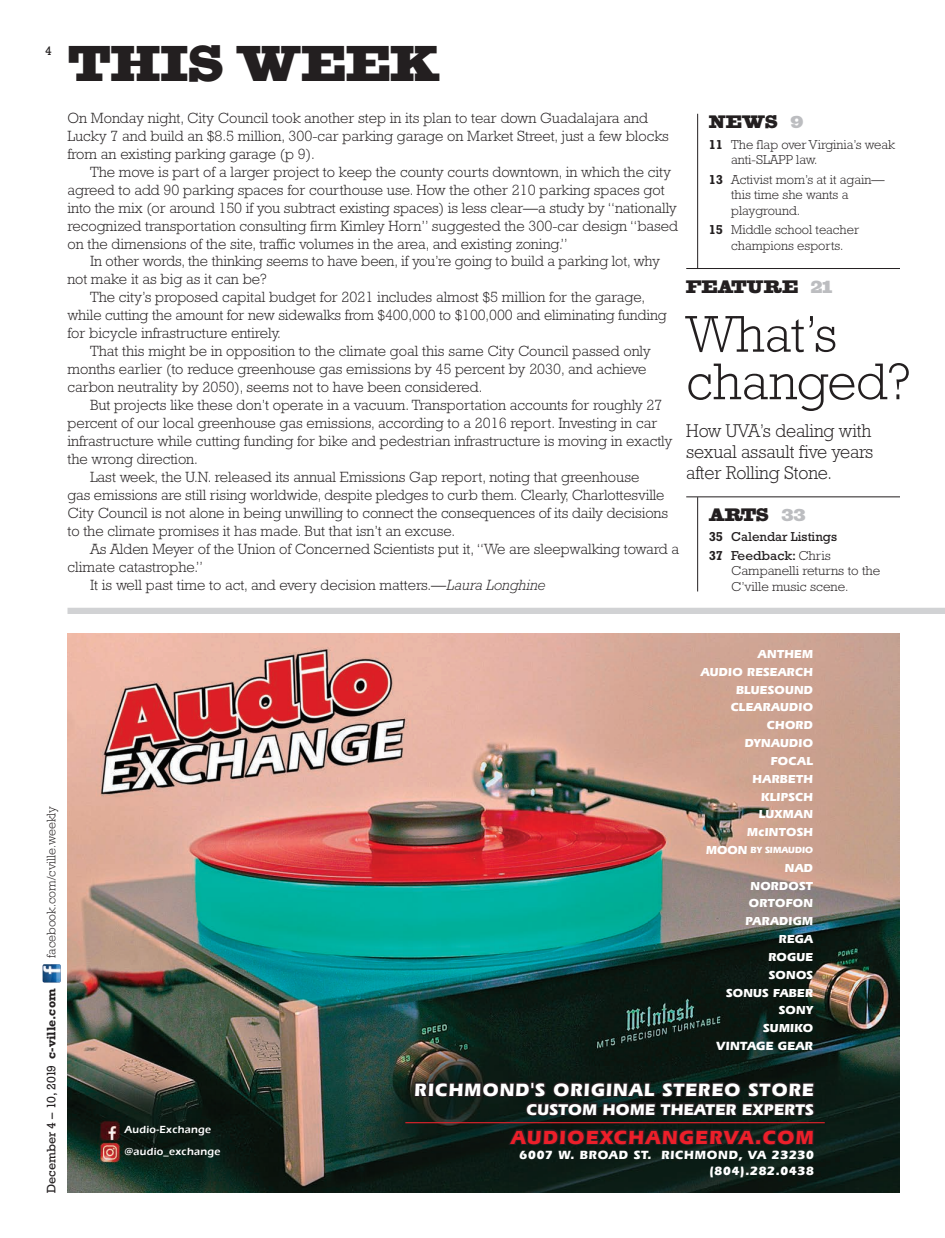
<style>
.page{position:relative;width:945px;height:1238px;background:#fff}
.page>*{position:absolute;margin:0;border:0;box-sizing:border-box;transform-origin:0 0}
.ToC_Feature_Head{font:300 52.5px/47.5px "Rockwell";color:#231f20}
.t1{font:48.75px "Spaghetti Western WBW";color:#231f20}
.t2{font:700 20px "Eras IT Cby BT";letter-spacing:.075em;color:#ec1f2a}
.TOC_text{font:300 18.75px/21.2px "Rockwell";letter-spacing:-.005em;color:#231f20;text-align:justify}
.t3{font:700 18.75px "Eras IT Cby BT";letter-spacing:.06em;color:#fff}
.TOC_Section_Head{font:17.5px "Spaghetti Western WBW";color:#231f20}
.t4{font:700 16.25px "Eras IT Cby BT";letter-spacing:.02em;color:#fff}
.RTF_Main{font:300 15px/18px "Rockwell";color:#231f20}
.TOC_text-2{font:300 13.12px/15.6px "Rockwell";color:#231f20}
.TOC_text-3{font:13.12px "Rockwell";color:#231f20}
.t5{font:700 12.5px/16.2px "Eras IT Cby BT";letter-spacing:.06em;color:#fff;text-align:right}
.t6{font:12.5px "Rockwell";color:#231f20}
.t7{font:300 12.5px "Rockwell";color:#231f20}
.t8{font:700 12.5px "Eras IT Cby BT";letter-spacing:.02em;color:#fff}
.t9{font:700 12.25px/17.9px "Eras IT Cby BT";letter-spacing:.02em;color:#fff;text-align:right}
.t10{font:600 10.62px "Eras ITC";letter-spacing:.025em;color:#fff}
.t11{font:700 9.38px "Eras IT Cby BT";color:#fff}
.s1{font-style:italic}
.s2{color:#bcbdc0}
.s3{font-weight:700}
.s4{font-weight:400}
.s5{font-size:12.25px}
</style>
<div class="page">
<div style="left:68px;top:608px;width:877px;height:6px;background:#d1d2d4"></div>
<hr style="left:697px;top:114px;width:1px;height:154px;background:#231f20">
<hr style="left:697px;top:497px;width:1px;height:94px;background:#231f20">
<hr style="left:686px;top:268px;width:214px;height:1px;background:#231f20">
<hr style="left:686px;top:496px;width:214px;height:1px;background:#231f20">
<img style="left:42px;top:964px;width:19px;height:18px">
<img style="left:68px;top:633px;width:832px;height:559px">
<svg style="left:413px;top:985px;width:404px;height:207px;background:#12201b"></svg>
<hr style="left:405px;top:1122px;width:420px;height:1px;background:#d1232a">
<p class="t6" style="left:45px;top:43px;width:8px">4</p>
<p class="t1" style="left:68px;top:33px;width:373px">THIS WEEK</p>
<p class="RTF_Main" style="left:68px;top:109px;width:603px">On Monday night, City Council took another step in its plan to tear down Guadalajara and<br>Lucky 7 and build an $8.5 million, 300-car parking garage on Market Street, just a few blocks from an existing parking garage (p 9).</p>
<p class="RTF_Main" style="left:90px;top:163px;width:582px">The move is part of a larger project to keep the county courts downtown, in which the city</p>
<p class="RTF_Main" style="left:68px;top:180px;width:599px">agreed to add 90 parking spaces for courthouse use. How the other 210 parking spaces got</p>
<p class="RTF_Main" style="left:68px;top:198px;width:611px">into the mix (or around 150 if you subtract existing spaces) is less clear—a study by “nationally</p>
<p class="RTF_Main" style="left:68px;top:216px;width:612px">recognized transportation consulting firm Kimley Horn” suggested the 300-car design “based</p>
<p class="RTF_Main" style="left:68px;top:234px;width:502px">on the dimensions of the site, traffic volumes in the area, and existing zoning.”</p>
<p class="RTF_Main" style="left:90px;top:252px;width:572px">In other words, the thinking seems to have been, if you’re going to build a parking lot, why</p>
<p class="RTF_Main" style="left:68px;top:270px;width:201px">not make it as big as it can be?</p>
<p class="RTF_Main" style="left:68px;top:288px;width:601px;text-indent:22px">The city’s proposed capital budget for 2021 includes almost $5 million for the garage, while cutting the amount for new sidewalks from $400,000 to $100,000 and eliminating funding for bicycle infrastructure entirely.</p>
<p class="RTF_Main" style="left:68px;top:342px;width:585px;text-indent:22px">That this might be in opposition to the climate goal this same City Council passed only months earlier (to reduce greenhouse gas emissions by 45 percent by 2030, and achieve carbon neutrality by 2050), seems not to have been considered.</p>
<p class="RTF_Main" style="left:68px;top:396px;width:606px;text-indent:22px">But projects like these don’t operate in a vacuum. Transportation accounts for roughly 27 percent of our local greenhouse gas emissions, according to a 2016 report. Investing in car infrastructure while cutting funding for bike and pedestrian infrastructure is moving in exactly the wrong direction.</p>
<p class="RTF_Main" style="left:68px;top:467px;width:602px;text-indent:22px">Last week, the U.N. released its annual Emissions Gap report, noting that greenhouse<br>gas emissions are still rising worldwide, despite pledges to curb them. Clearly, Charlottesville City Council is not alone in being unwilling to connect the consequences of its daily decisions to the climate promises it has made. But that isn’t an excuse.</p>
<p class="RTF_Main" style="left:68px;top:539px;width:613px;text-indent:22px">As Alden Meyer of the Union of Concerned Scientists put it, “We are sleepwalking toward a climate catastrophe.”</p>
<p class="RTF_Main" style="left:90px;top:575px;width:457px">It is well past time to act, and every decision matters.—<span class="s1">Laura Longhine</span></p>
<p class="TOC_Section_Head" style="left:709px;top:110px;width:96px">NEWS <span class="s2">9</span></p>
<p class="TOC_text-2" style="left:731px;top:136px;width:165px;text-indent:-22px"><span class="s3">11</span> The flap over Virginia’s weak anti-SLAPP law.</p>
<p class="TOC_text-2" style="left:731px;top:171px;width:155px;text-indent:-22px"><span class="s3">13</span> Activist mom’s at it again— this time she wants a playground.</p>
<p class="TOC_text-2" style="left:709px;top:222px;width:152px;text-align:center"><span class="s3">15</span> Middle school teacher champions esports.</p>
<p class="TOC_Section_Head" style="left:686px;top:276px;width:148px">FEATURE <span class="s2">21</span></p>
<p class="ToC_Feature_Head" style="left:686px;top:310px;width:226px">What’s changed?</p>
<p class="TOC_text" style="left:686px;top:420px;width:189px">How UVA’s dealing with sexual assault five years after Rolling Stone.</p>
<p class="TOC_Section_Head" style="left:709px;top:504px;width:98px">ARTS <span class="s2">33</span></p>
<p class="TOC_text-3" style="left:709px;top:529px;width:130px"><span class="s3">35</span> Calendar Listings</p>
<p class="TOC_text-2" style="left:731px;top:547px;width:151px;text-indent:-22px"><span class="s3">37</span> <span class="s4">Feedback:</span> Chris<br>Campanelli returns to the<br>C’ville music scene.</p>
<p class="t7" style="left:44px;top:958px;width:153px;rotate:-90deg">facebook.com/cville.weekly</p>
<p class="t6" style="left:44px;top:1192px;width:206px;rotate:-90deg">December 4 – 10, 2019 <span class="s3">c-ville.com</span></p>
<p class="t9" style="left:701px;top:645px;width:114px">ANTHEM<br>AUDIO RESEARCH<br>BLUESOUND<br>CLEARAUDIO<br>CHORD<br>DYNAUDIO<br>FOCAL<br>HARBETH<br>KLIPSCH<br>LUXMAN<br>McINTOSH</p>
<p class="t11" style="left:706px;top:844px;width:108px"><span class="s5">MOON</span> BY SIMAUDIO</p>
<p class="t9" style="left:726px;top:858px;width:89px">NAD<br>NORDOST<br>ORTOFON<br>PARADIGM<br>REGA<br>ROGUE<br>SONOS<br>SONUS FABER<br>SONY<br>SUMIKO</p>
<p class="t8" style="left:717px;top:1038px;width:98px">VINTAGE GEAR</p>
<p class="t3" style="left:415px;top:1077px;width:401px">RICHMOND'S ORIGINAL STEREO STORE</p>
<p class="t4" style="left:526px;top:1099px;width:289px">CUSTOM HOME THEATER EXPERTS</p>
<p class="t10" style="left:124px;top:1123px;width:88px">Audio-Exchange</p>
<p class="t2" style="left:511px;top:1124px;width:304px">AUDIOEXCHANGERVA.COM</p>
<p class="t5" style="left:520px;top:1146px;width:296px">6007 W. BROAD ST. RICHMOND, VA 23230 (804).282.0438</p>
<p class="t10" style="left:124px;top:1145px;width:98px">@audio_exchange</p>
</div>
